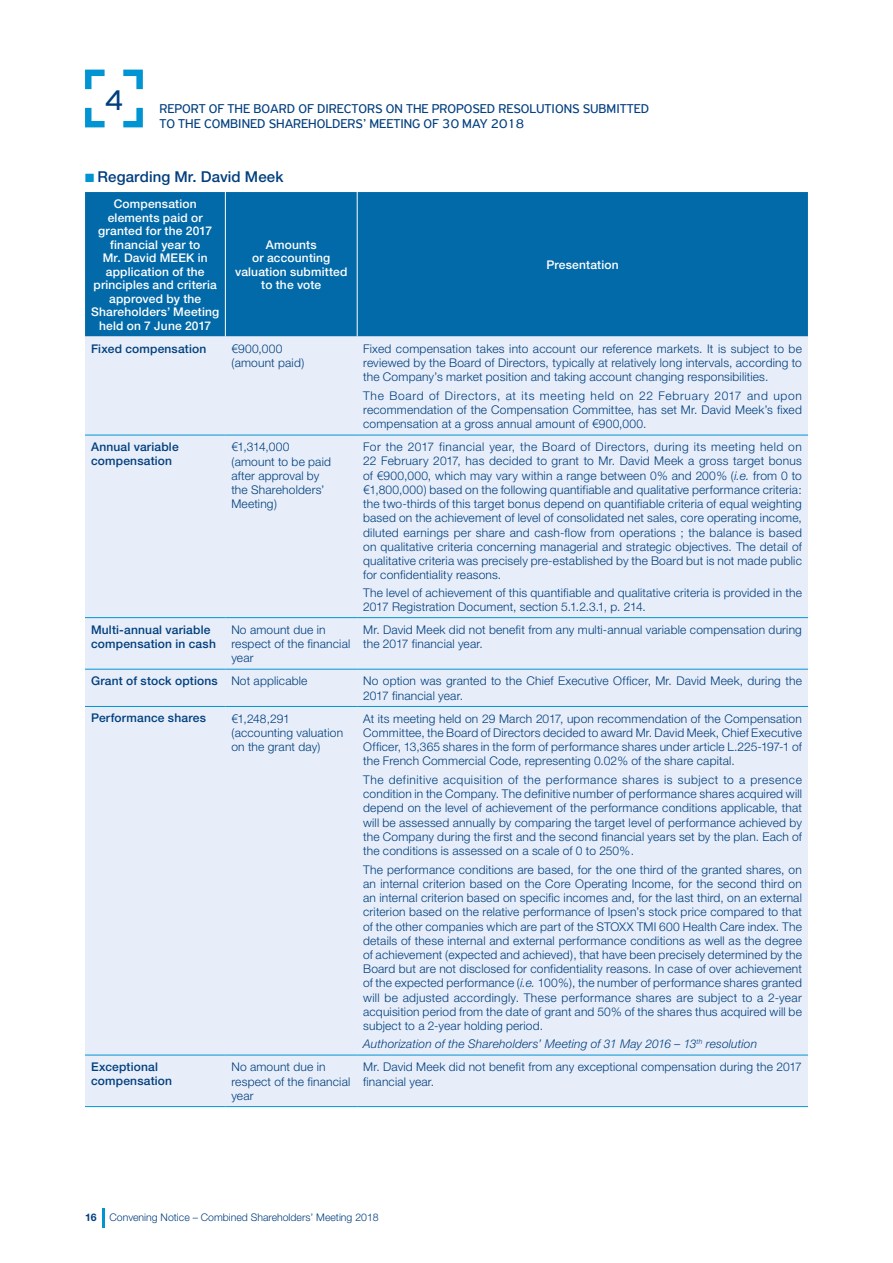
<style>
.page{position:relative;width:893px;height:1263px;background:#fff}
.page>*{position:absolute;margin:0;border:0;box-sizing:border-box;transform-origin:0 0}
.t1{font:30px "PF Highway Sans Pro";color:#003e7e}
.t2{font:500 15px "Helvetica Neue";letter-spacing:.01em;color:#003e7e}
.t3{font:13.5px/15px "PF Highway Sans Pro";color:#003e7e}
.t4{font:300 12px/14.2px "Helvetica Neue";letter-spacing:.015em;color:#003e7e}
.t5{font:500 12px/13.5px "Helvetica Neue";letter-spacing:.015em;color:#fff;text-align:center}
.t6{font:500 12px/14.2px "Helvetica Neue";letter-spacing:.015em;color:#003e7e}
.t7{font:italic 300 12px "Helvetica Neue";letter-spacing:.01em;color:#003e7e}
.t8{font:300 10.5px "Helvetica Neue";color:#003e7e}
.s1{color:#0194d3}
.s2{font-style:italic}
.s3{font-weight:300}
.s4{font-weight:700}
</style>
<div class="page">
<svg style="left:102px;top:1208px;width:2px;height:19px"></svg>
<svg style="left:85px;top:70px;width:20px;height:19px"></svg>
<svg style="left:85px;top:108px;width:20px;height:19px"></svg>
<svg style="left:123px;top:70px;width:20px;height:19px"></svg>
<svg style="left:123px;top:108px;width:20px;height:19px"></svg>
<div style="left:85px;top:192px;width:723px;height:144px;background:#026aa9"></div>
<div style="left:85px;top:336px;width:723px;height:770px;background:#e7eef9"></div>
<hr style="left:225px;top:192px;width:1px;height:144px;background:#fff">
<hr style="left:357px;top:192px;width:1px;height:144px;background:#fff">
<hr style="left:85px;top:1055px;width:140px;height:1px;background:#0194d3">
<hr style="left:225px;top:1055px;width:132px;height:1px;background:#0194d3">
<hr style="left:357px;top:1055px;width:451px;height:1px;background:#0194d3">
<hr style="left:85px;top:1106px;width:140px;height:1px;background:#0194d3">
<hr style="left:225px;top:1106px;width:132px;height:1px;background:#0194d3">
<hr style="left:357px;top:1106px;width:451px;height:1px;background:#0194d3">
<hr style="left:85px;top:435px;width:140px;height:1px;background:#0194d3">
<hr style="left:225px;top:435px;width:132px;height:1px;background:#0194d3">
<hr style="left:357px;top:435px;width:451px;height:1px;background:#0194d3">
<hr style="left:85px;top:617px;width:140px;height:1px;background:#0194d3">
<hr style="left:225px;top:617px;width:132px;height:1px;background:#0194d3">
<hr style="left:357px;top:617px;width:451px;height:1px;background:#0194d3">
<hr style="left:85px;top:669px;width:140px;height:1px;background:#0194d3">
<hr style="left:225px;top:669px;width:132px;height:1px;background:#0194d3">
<hr style="left:357px;top:669px;width:451px;height:1px;background:#0194d3">
<hr style="left:85px;top:706px;width:140px;height:1px;background:#0194d3">
<hr style="left:225px;top:706px;width:132px;height:1px;background:#0194d3">
<hr style="left:357px;top:706px;width:451px;height:1px;background:#0194d3">
<h1 class="t1" style="left:105px;top:82px;width:20px">4</h1>
<p class="t3" style="left:159px;top:101px;width:491px">REPORT OF THE BOARD OF DIRECTORS ON THE PROPOSED RESOLUTIONS SUBMITTED<br>TO THE COMBINED SHAREHOLDERS’ MEETING OF 30 MAY 2018</p>
<p class="t2" style="left:85px;top:167px;width:200px"><span class="s1">■</span> Regarding Mr. David Meek</p>
<p class="t5" style="left:91px;top:197px;width:130px">Compensation elements paid or granted for the 2017 financial year to<br>Mr. David MEEK in application of the principles and criteria approved by the<br>Shareholders’ Meeting held on 7 June 2017</p>
<p class="t5" style="left:235px;top:238px;width:114px">Amounts<br>or accounting valuation submitted to the vote</p>
<p class="t5" style="left:546px;top:258px;width:74px">Presentation</p>
<p class="t6" style="left:91px;top:341px;width:117px">Fixed compensation</p>
<p class="t4" style="left:231px;top:341px;width:74px">€900,000 (amount paid)</p>
<p class="t4" style="left:363px;top:341px;width:440px;text-align:justify">Fixed compensation takes into account our reference markets. It is subject to be reviewed by the Board of Directors, typically at relatively long intervals, according to the Company’s market position and taking account changing responsibilities.</p>
<p class="t4" style="left:363px;top:388px;width:440px;text-align:justify">The Board of Directors, at its meeting held on 22 February 2017 and upon recommendation of the Compensation Committee, has set Mr. David Meek’s fixed compensation at a gross annual amount of €900,000.</p>
<p class="t6" style="left:91px;top:440px;width:89px">Annual variable compensation</p>
<p class="t4" style="left:231px;top:440px;width:101px">€1,314,000 (amount to be paid after approval by the Shareholders’<br>Meeting)</p>
<p class="t4" style="left:363px;top:440px;width:440px;text-align:justify">For the 2017 financial year, the Board of Directors, during its meeting held on 22 February 2017, has decided to grant to Mr. David Meek a gross target bonus of €900,000, which may vary within a range between 0% and 200% (<span class="s2">i.e.</span> from 0 to €1,800,000) based on the following quantifiable and qualitative performance criteria: the two-thirds of this target bonus depend on quantifiable criteria of equal weighting based on the achievement of level of consolidated net sales, core operating income, diluted earnings per share and cash-flow from operations ; the balance is based on qualitative criteria concerning managerial and strategic objectives. The detail of qualitative criteria was precisely pre-established by the Board but is not made public for confidentiality reasons.</p>
<p class="t4" style="left:363px;top:586px;width:440px;line-height:13.5px">The level of achievement of this quantifiable and qualitative criteria is provided in the<br>2017 Registration Document, section 5.1.2.3.1, p. 214.</p>
<p class="t6" style="left:91px;top:622px;width:126px">Multi-annual variable compensation in cash</p>
<p class="t4" style="left:231px;top:622px;width:120px">No amount due in respect of the financial year</p>
<p class="t4" style="left:363px;top:622px;width:440px">Mr. David Meek did not benefit from any multi-annual variable compensation during the 2017 financial year.</p>
<p class="t6" style="left:91px;top:674px;width:218px">Grant of stock options <span class="s3">Not applicable</span></p>
<p class="t4" style="left:363px;top:674px;width:440px">No option was granted to the Chief Executive Officer, Mr. David Meek, during the<br>2017 financial year.</p>
<p class="t6" style="left:91px;top:711px;width:117px">Performance shares</p>
<p class="t4" style="left:231px;top:711px;width:113px">€1,248,291 (accounting valuation on the grant day)</p>
<p class="t4" style="left:363px;top:711px;width:440px;text-align:justify">At its meeting held on 29 March 2017, upon recommendation of the Compensation Committee, the Board of Directors decided to award Mr. David Meek, Chief Executive Officer, 13,365 shares in the form of performance shares under article L.225-197-1 of the French Commercial Code, representing 0.02% of the share capital.</p>
<p class="t4" style="left:363px;top:772px;width:440px;text-align:justify">The definitive acquisition of the performance shares is subject to a presence condition in the Company. The definitive number of performance shares acquired will depend on the level of achievement of the performance conditions applicable, that will be assessed annually by comparing the target level of performance achieved by the Company during the first and the second financial years set by the plan. Each of the conditions is assessed on a scale of 0 to 250%.</p>
<p class="t4" style="left:363px;top:862px;width:440px;text-align:justify">The performance conditions are based, for the one third of the granted shares, on an internal criterion based on the Core Operating Income, for the second third on an internal criterion based on specific incomes and, for the last third, on an external criterion based on the relative performance of Ipsen’s stock price compared to that of the other companies which are part of the STOXX TMI 600 Health Care index. The details of these internal and external performance conditions as well as the degree of achievement (expected and achieved), that have been precisely determined by the Board but are not disclosed for confidentiality reasons. In case of over achievement of the expected performance (<span class="s2">i.e.</span> 100%), the number of performance shares granted will be adjusted accordingly. These performance shares are subject to a 2-year acquisition period from the date of grant and 50% of the shares thus acquired will be subject to a 2-year holding period.</p>
<p class="t7" style="left:363px;top:1036px;width:396px">Authorization of the Shareholders’ Meeting of 31 May 2016 – 13<sup>th</sup> resolution</p>
<p class="t6" style="left:91px;top:1060px;width:83px">Exceptional compensation</p>
<p class="t4" style="left:231px;top:1060px;width:120px">No amount due in respect of the financial year</p>
<p class="t4" style="left:363px;top:1059px;width:440px">Mr. David Meek did not benefit from any exceptional compensation during the 2017 financial year.</p>
<p class="t8" style="left:85px;top:1211px;width:295px"><span class="s4">16</span> Convening Notice – Combined Shareholders’ Meeting 2018</p>
</div>
